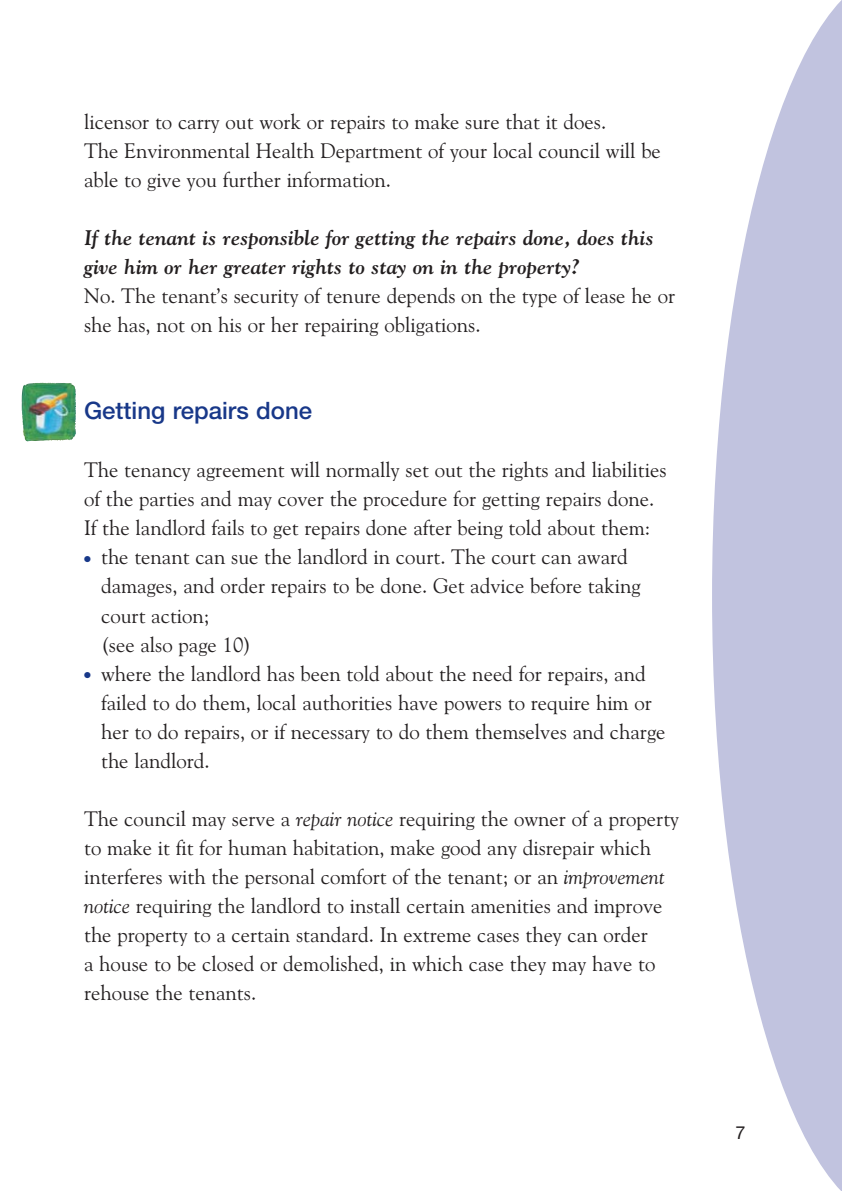
<style>
.page{position:relative;width:842px;height:1191px;background:#fff}
.page>*{position:absolute;margin:0;border:0;box-sizing:border-box;transform-origin:0 0}
.t1{font:500 24px "Helvetica Neue";color:#183889}
.t2{font:21px/29px "Goudy Old Style";color:#231f20}
.t3{font:italic 700 21px/29px "Goudy";color:#231f20}
.t4{font:18px "Helvetica Neue";color:#231f20}
.s1{color:#183889}
.s2{font-family:"Goudy Old Style Italic"}
</style>
<div class="page">
<svg style="left:712px;top:1px;width:129px;height:1190px;fill:#c1c3df"></svg>
<img style="left:21px;top:382px;width:55px;height:60px">
<img style="left:73px;top:406px;width:3px;height:31px">
<p class="t2" style="left:84px;top:109px;width:578px">licensor to carry out work or repairs to make sure that it does.<br>The Environmental Health Department of your local council will be able to give you further information.</p>
<p class="t3" style="left:84px;top:225px;width:571px">If the tenant is responsible for getting the repairs done, does this give him or her greater rights to stay on in the property?</p>
<p class="t2" style="left:84px;top:283px;width:592px">No. The tenant’s security of tenure depends on the type of lease he or she has, not on his or her repairing obligations.</p>
<p class="t1" style="left:84px;top:402px;width:230px">Getting repairs done</p>
<p class="t2" style="left:84px;top:457px;width:584px">The tenancy agreement will normally set out the rights and liabilities of the parties and may cover the procedure for getting repairs done.<br>If the landlord fails to get repairs done after being told about them:</p>
<p class="t2" style="left:101px;top:544px;width:541px;text-indent:-17px"><span class="s1">●</span> the tenant can sue the landlord in court. The court can award damages, and order repairs to be done. Get advice before taking court action;<br>(see also page 10)</p>
<p class="t2" style="left:101px;top:660px;width:566px;text-indent:-17px"><span class="s1">●</span> where the landlord has been told about the need for repairs, and failed to do them, local authorities have powers to require him or her to do repairs, or if necessary to do them themselves and charge the landlord.</p>
<p class="t2" style="left:84px;top:805px;width:596px">The council may serve a <span class="s2">repair notice</span> requiring the owner of a property to make it fit for human habitation, make good any disrepair which interferes with the personal comfort of the tenant; or an <span class="s2">improvement notice</span> requiring the landlord to install certain amenities and improve the property to a certain standard. In extreme cases they can order<br>a house to be closed or demolished, in which case they may have to rehouse the tenants.</p>
<p class="t4" style="left:735px;top:1126px;width:12px">7</p>
</div>
